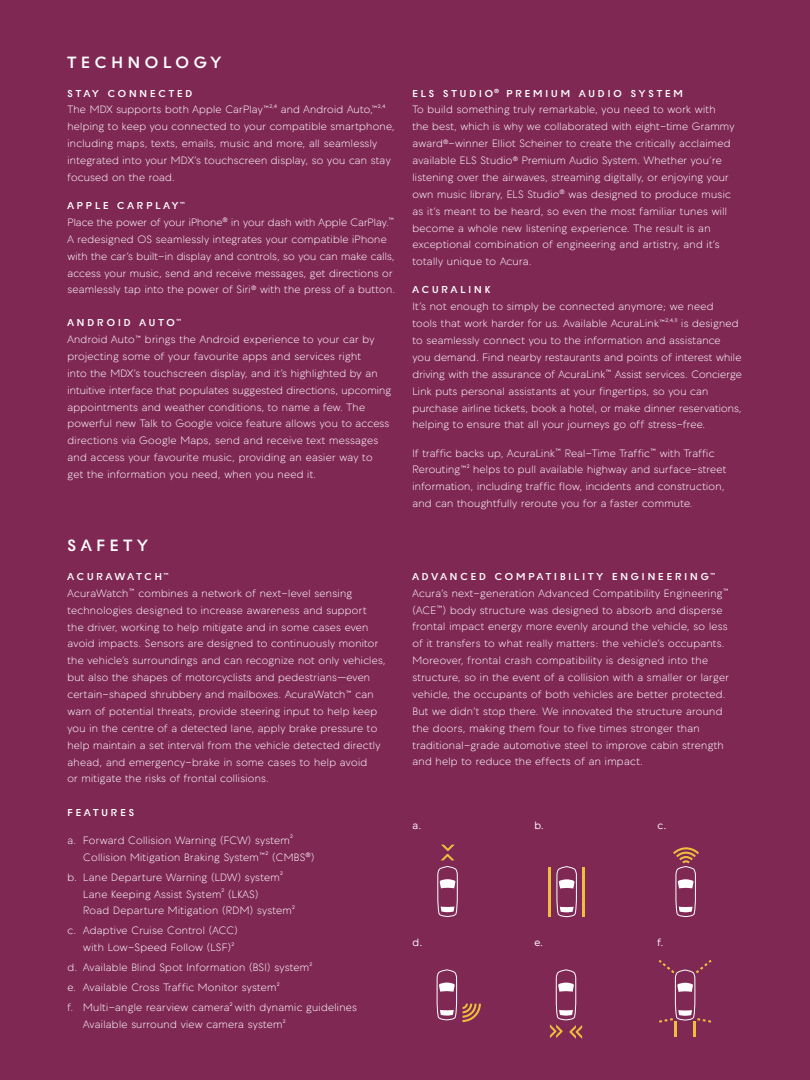
<style>
.page{position:relative;width:810px;height:1080px;background:#7f2854}
.page>*{position:absolute;margin:0;border:0;box-sizing:border-box;transform-origin:0 0}
.t1{font:700 16.25px "Acura Bespoke";letter-spacing:.3em;color:#fff}
.t2{font:10.62px/16.9px "Acura Bespoke";letter-spacing:.025em;color:#fff}
.t3{font:10.62px "Acura Bespoke";color:#fff}
.t4{font:700 10px "Acura Bespoke";letter-spacing:.3em;color:#fff}
.t5{font:700 10px "Acura Bespoke";letter-spacing:.28em;color:#fff}
.t6{font:5.12px "Acura Bespoke";color:#fff}
</style>
<div class="page">
<svg style="left:441px;top:845px;width:13px;height:15px"></svg>
<hr style="left:582px;top:867px;width:3px;height:49px;background:#edbf3d">
<hr style="left:549px;top:867px;width:2px;height:49px;background:#edbf3d">
<svg style="left:437px;top:866px;width:21px;height:51px"></svg>
<svg style="left:556px;top:866px;width:21px;height:51px"></svg>
<svg style="left:673px;top:847px;width:26px;height:70px"></svg>
<svg style="left:463px;top:1004px;width:18px;height:18px"></svg>
<svg style="left:436px;top:969px;width:21px;height:52px"></svg>
<svg style="left:550px;top:969px;width:32px;height:70px"></svg>
<svg style="left:659px;top:960px;width:53px;height:77px"></svg>
<h1 class="t1" style="left:68px;top:53px;width:155px">TECHNOLOGY</h1>
<p class="t4" style="left:68px;top:87px;width:126px">STAY CONNECTED</p>
<p class="t2" style="left:68px;top:101px;width:328px">The MDX supports both Apple CarPlay<sup>™</sup><sup>2,4</sup> and Android Auto,<sup>™</sup><sup>2,4 </sup>helping to keep you connected to your compatible smartphone, including maps, texts, emails, music and more, all seamlessly integrated into your MDX’s touchscreen display, so you can stay focused on the road.</p>
<p class="t4" style="left:68px;top:199px;width:119px">APPLE CARPLAY<sup>™</sup></p>
<p class="t2" style="left:67px;top:214px;width:329px">Place the power of your iPhone<sup>®</sup> in your dash with Apple CarPlay.<sup>™ </sup>A redesigned OS seamlessly integrates your compatible iPhone with the car’s built-in display and controls, so you can make calls, access your music, send and receive messages, get directions or seamlessly tap into the power of Siri<sup>®</sup> with the press of a button.</p>
<p class="t4" style="left:68px;top:317px;width:116px">ANDROID AUTO<sup>™</sup></p>
<p class="t2" style="left:68px;top:331px;width:325px">Android Auto<sup>™</sup> brings the Android experience to your car by projecting some of your favourite apps and services right<br>into the MDX’s touchscreen display, and it’s highlighted by an intuitive interface that populates suggested directions, upcoming appointments and weather conditions, to name a few. The powerful new Talk to Google voice feature allows you to access directions via Google Maps, send and receive text messages and access your favourite music, providing an easier way to<br>get the information you need, when you need it.</p>
<h1 class="t1" style="left:68px;top:536px;width:82px">SAFETY</h1>
<p class="t5" style="left:68px;top:570px;width:103px">ACURAWATCH<sup>™</sup></p>
<p class="t2" style="left:68px;top:585px;width:320px">AcuraWatch<sup>™</sup> combines a network of next-level sensing technologies designed to increase awareness and support the driver, working to help mitigate and in some cases even avoid impacts. Sensors are designed to continuously monitor the vehicle’s surroundings and can recognize not only vehicles, but also the shapes of motorcyclists and pedestrians—even certain-shaped shrubbery and mailboxes. AcuraWatch<sup>™</sup> can warn of potential threats, provide steering input to help keep you in the centre of a detected lane, apply brake pressure to help maintain a set interval from the vehicle detected directly ahead, and emergency-brake in some cases to help avoid<br>or mitigate the risks of frontal collisions.</p>
<p class="t4" style="left:68px;top:806px;width:68px">FEATURES</p>
<p class="t2" style="left:68px;top:831px;width:224px">a. Forward Collision Warning (FCW) system</p>
<p class="t6" style="left:290px;top:833px;width:4px">2</p>
<p class="t2" style="left:68px;top:847px;width:248px;line-height:20px;text-indent:16px">Collision Mitigation Braking System<sup>™</sup><sup>2</sup> (CMBS<sup>®</sup>) b. Lane Departure Warning (LDW) system</p>
<p class="t6" style="left:280px;top:870px;width:4px">2</p>
<p class="t2" style="left:83px;top:885px;width:140px">Lane Keeping Assist System</p>
<p class="t6" style="left:222px;top:887px;width:4px">2</p>
<p class="t2" style="left:83px;top:885px;width:210px;text-indent:145px">(LKAS)<br>Road Departure Mitigation (RDM) system</p>
<p class="t6" style="left:292px;top:904px;width:4px">2</p>
<p class="t2" style="left:83px;top:922px;width:156px;text-indent:-16px">c. Adaptive Cruise Control (ACC) with Low-Speed Follow (LSF)</p>
<p class="t6" style="left:231px;top:941px;width:4px">2</p>
<p class="t2" style="left:68px;top:959px;width:243px">d. Available Blind Spot Information (BSI) system</p>
<p class="t6" style="left:310px;top:961px;width:4px">2</p>
<p class="t2" style="left:68px;top:979px;width:211px">e. Available Cross Traffic Monitor system</p>
<p class="t6" style="left:277px;top:981px;width:4px">2</p>
<p class="t2" style="left:68px;top:999px;width:164px">f. Multi-angle rearview camera</p>
<p class="t6" style="left:230px;top:1001px;width:4px">2</p>
<p class="t2" style="left:83px;top:999px;width:275px;text-indent:152px">with dynamic guidelines<br>Available surround view camera system</p>
<p class="t6" style="left:283px;top:1018px;width:4px">2</p>
<p class="t4" style="left:412px;top:87px;width:272px">ELS STUDIO<sup>®</sup> PREMIUM AUDIO SYSTEM</p>
<p class="t2" style="left:412px;top:101px;width:324px">To build something truly remarkable, you need to work with<br>the best, which is why we collaborated with eight-time Grammy award<sup>®</sup>-winner Elliot Scheiner to create the critically acclaimed available ELS Studio<sup>®</sup> Premium Audio System. Whether you’re listening over the airwaves, streaming digitally, or enjoying your own music library, ELS Studio<sup>®</sup> was designed to produce music as it’s meant to be heard, so even the most familiar tunes will become a whole new listening experience. The result is an exceptional combination of engineering and artistry, and it’s totally unique to Acura.</p>
<p class="t4" style="left:412px;top:284px;width:79px">ACURALINK</p>
<p class="t2" style="left:412px;top:298px;width:331px">It’s not enough to simply be connected anymore; we need<br>tools that work harder for us. Available AcuraLink<sup>™</sup><sup>2,4,11</sup> is designed to seamlessly connect you to the information and assistance<br>you demand. Find nearby restaurants and points of interest while driving with the assurance of AcuraLink<sup>™</sup> Assist services. Concierge Link puts personal assistants at your fingertips, so you can purchase airline tickets, book a hotel, or make dinner reservations, helping to ensure that all your journeys go off stress-free.</p>
<p class="t2" style="left:412px;top:444px;width:315px">If traffic backs up, AcuraLink<sup>™</sup> Real-Time Traffic<sup>™</sup> with Traffic Rerouting<sup>™</sup><sup>2</sup> helps to pull available highway and surface-street information, including traffic flow, incidents and construction, and can thoughtfully reroute you for a faster commute.</p>
<p class="t4" style="left:412px;top:570px;width:305px">ADVANCED COMPATIBILITY ENGINEERING<sup>™</sup></p>
<p class="t2" style="left:412px;top:584px;width:318px">Acura’s next-generation Advanced Compatibility Engineering<sup>™ </sup>(ACE<sup>™</sup>) body structure was designed to absorb and disperse frontal impact energy more evenly around the vehicle, so less of it transfers to what really matters: the vehicle’s occupants.<br>Moreover, frontal crash compatibility is designed into the structure, so in the event of a collision with a smaller or larger vehicle, the occupants of both vehicles are better protected.<br>But we didn’t stop there. We innovated the structure around the doors, making them four to five times stronger than traditional-grade automotive steel to improve cabin strength and help to reduce the effects of an impact.</p>
<p class="t3" style="left:412px;top:819px;width:11px">a.</p>
<p class="t3" style="left:534px;top:819px;width:11px">b.</p>
<p class="t3" style="left:657px;top:819px;width:10px">c.</p>
<p class="t3" style="left:412px;top:936px;width:12px">d.</p>
<p class="t3" style="left:534px;top:936px;width:10px">e.</p>
<p class="t3" style="left:657px;top:936px;width:7px">f.</p>
</div>
